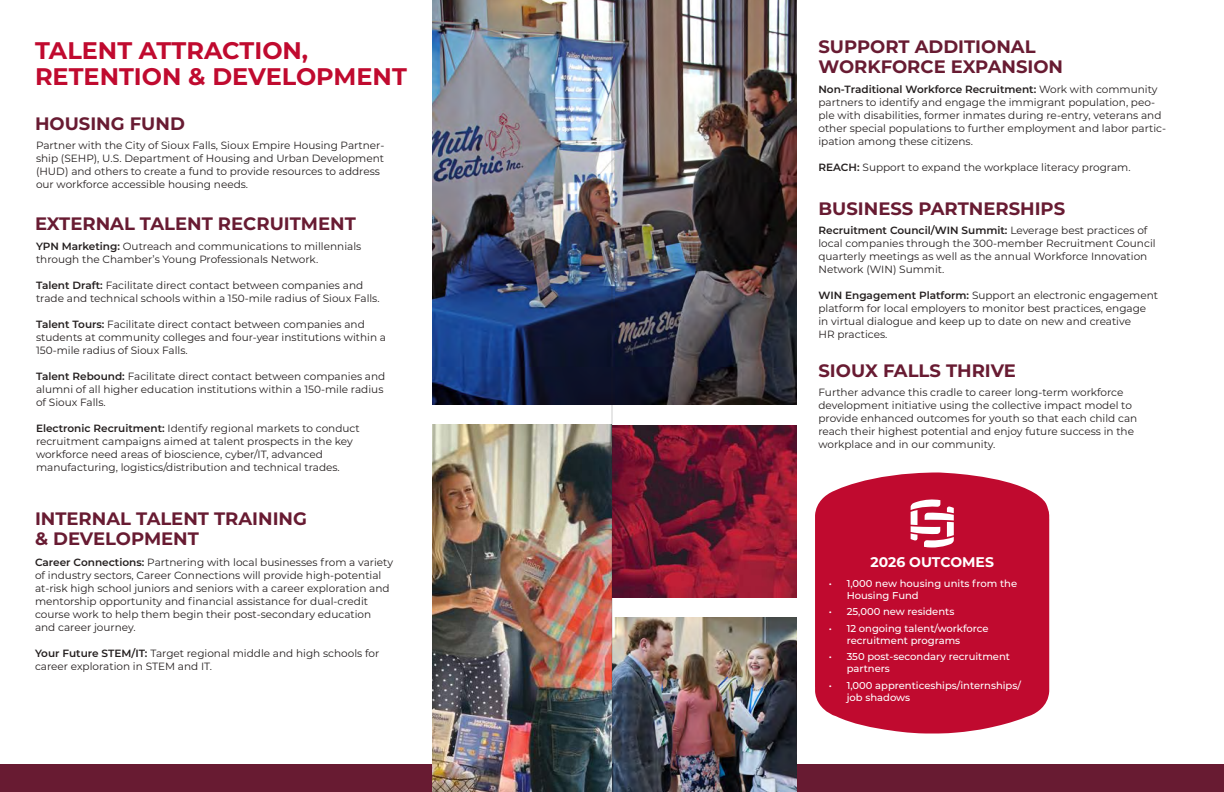
<style>
.page{position:relative;width:1224px;height:792px;background:#fff}
.page>*{position:absolute;margin:0;border:0;box-sizing:border-box;transform-origin:0 0}
.t1{font:700 24px/26px "Montserrat";color:#c00a2f}
.t2{font:700 18px/20px "Montserrat";color:#681b32}
.t3{font:700 14px "Montserrat";color:#fff}
.t4{font:10.5px/13px "Montserrat";color:#241f1f}
.t5{font:500 10px/12px "Montserrat";color:#fff}
.s1{font-weight:600}
</style>
<div class="page">
<div style="left:0;top:764px;width:1224px;height:28px;background:#681b32"></div>
<img style="left:432px;top:0;width:364px;height:405px">
<img style="left:432px;top:425px;width:180px;height:367px">
<svg style="left:815px;top:472px;width:235px;height:262px;background:#c41d3f"></svg>
<svg style="left:911px;top:499px;width:43px;height:49px"></svg>
<img style="left:613px;top:425px;width:183px;height:172px">
<img style="left:613px;top:618px;width:183px;height:174px">
<hr style="left:612px;top:0;width:1px;height:792px;background:#241f1f">
<h1 class="t1" style="left:35px;top:37px;width:373px">TALENT ATTRACTION,<br>RETENTION &amp; DEVELOPMENT</h1>
<h2 class="t2" style="left:35px;top:113px;width:151px">HOUSING FUND</h2>
<p class="t4" style="left:36px;top:139px;width:350px">Partner with the City of Sioux Falls, Sioux Empire Housing Partner&shy;ship (SEHP), U.S. Department of Housing and Urban Development (HUD) and others to create a fund to provide resources to address our workforce accessible housing needs.</p>
<h2 class="t2" style="left:35px;top:213px;width:322px">EXTERNAL TALENT RECRUITMENT</h2>
<p class="t4" style="left:36px;top:240px;width:327px"><span class="s1">YPN Marketing:</span> Outreach and communications to millennials through the Chamber’s Young Professionals Network.</p>
<p class="t4" style="left:36px;top:279px;width:345px"><span class="s1">Talent Draft:</span> Facilitate direct contact between companies and trade and technical schools within a 150-mile radius of Sioux Falls.</p>
<p class="t4" style="left:36px;top:318px;width:352px"><span class="s1">Talent Tours:</span> Facilitate direct contact between companies and students at community colleges and four-year institutions within a<br>150-mile radius of Sioux Falls.</p>
<p class="t4" style="left:36px;top:370px;width:351px"><span class="s1">Talent Rebound:</span> Facilitate direct contact between companies and alumni of all higher education institutions within a 150-mile radius of Sioux Falls.</p>
<p class="t4" style="left:36px;top:422px;width:325px"><span class="s1">Electronic Recruitment:</span> Identify regional markets to conduct recruitment campaigns aimed at talent prospects in the key workforce need areas of bioscience, cyber/IT, advanced manufacturing, logistics/distribution and technical trades.</p>
<h2 class="t2" style="left:35px;top:508px;width:274px">INTERNAL TALENT TRAINING &amp; DEVELOPMENT</h2>
<p class="t4" style="left:35px;top:555px;width:360px"><span class="s1">Career Connections:</span> Partnering with local businesses from a variety of industry sectors, Career Connections will provide high-potential at-risk high school juniors and seniors with a career exploration and mentorship opportunity and financial assistance for dual-credit course work to help them begin their post-secondary education and career journey.</p>
<p class="t4" style="left:35px;top:646px;width:346px"><span class="s1">Your Future STEM/IT:</span> Target regional middle and high schools for career exploration in STEM and IT.</p>
<h2 class="t2" style="left:818px;top:36px;width:246px">SUPPORT ADDITIONAL<br>WORKFORCE EXPANSION</h2>
<p class="t4" style="left:818px;top:82px;width:349px"><span class="s1">Non-Traditional Workforce Recruitment:</span> Work with community partners to identify and engage the immigrant population, peo&shy;ple with disabilities, former inmates during re-entry, veterans and other special populations to further employment and labor partic&shy;ipation among these citizens.</p>
<p class="t4" style="left:818px;top:160px;width:314px"><span class="s1">REACH:</span> Support to expand the workplace literacy program.</p>
<h2 class="t2" style="left:818px;top:197px;width:248px">BUSINESS PARTNERSHIPS</h2>
<p class="t4" style="left:818px;top:223px;width:339px"><span class="s1">Recruitment Council/WIN Summit:</span> Leverage best practices of local companies through the 300-member Recruitment Council quarterly meetings as well as the annual Workforce Innovation Network (WIN) Summit.</p>
<p class="t4" style="left:818px;top:288px;width:341px"><span class="s1">WIN Engagement Platform:</span> Support an electronic engagement platform for local employers to monitor best practices, engage in virtual dialogue and keep up to date on new and creative<br>HR practices.</p>
<h2 class="t2" style="left:818px;top:360px;width:199px">SIOUX FALLS THRIVE</h2>
<p class="t4" style="left:818px;top:386px;width:320px">Further advance this cradle to career long-term workforce development initiative using the collective impact model to provide enhanced outcomes for youth so that each child can reach their highest potential and enjoy future success in the workplace and in our community.</p>
<h3 class="t3" style="left:870px;top:551px;width:125px">2026 OUTCOMES</h3>
<p class="t5" style="left:847px;top:577px;width:172px;text-indent:-18px">• 1,000 new housing units from the<br>Housing Fund</p>
<p class="t5" style="left:829px;top:605px;width:127px">• 25,000 new residents</p>
<p class="t5" style="left:847px;top:622px;width:143px;text-indent:-18px">• 12 ongoing talent/workforce recruitment programs</p>
<p class="t5" style="left:847px;top:650px;width:165px;text-indent:-18px">• 350 post-secondary recruitment partners</p>
<p class="t5" style="left:847px;top:679px;width:176px;text-indent:-18px">• 1,000 apprenticeships/internships/ job shadows</p>
</div>
